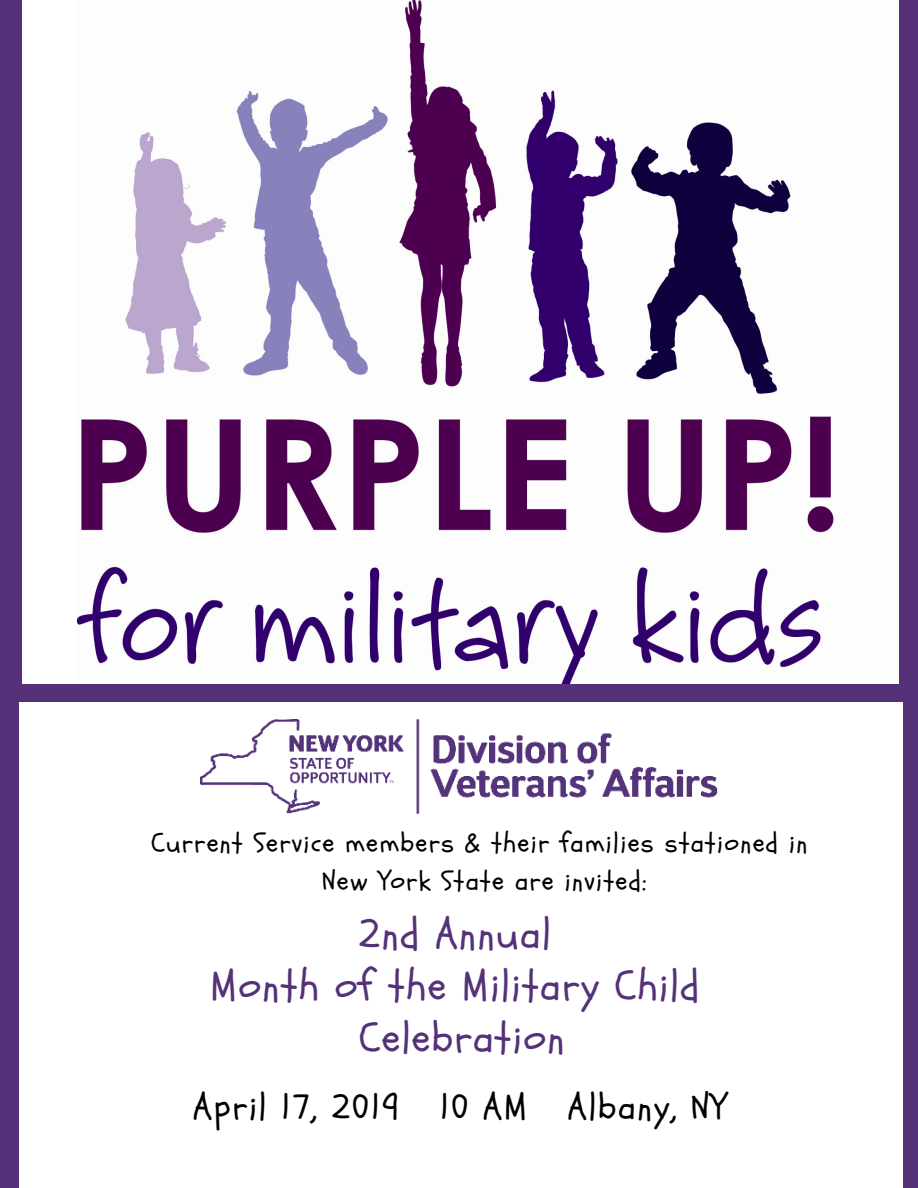
<style>
.page{position:relative;width:918px;height:1188px;background:#543178}
.page>*{position:absolute;margin:0;border:0;box-sizing:border-box;transform-origin:0 0}
.t1{font:42px/51.8px "Schoolbell";letter-spacing:.035em;color:#543178;text-align:center}
.t2{font:36px "Schoolbell";letter-spacing:.05em;color:#000}
.t3{font:27px/38.2px "Schoolbell";letter-spacing:.05em;color:#000;text-align:center}
</style>
<div class="page">
<img style="left:23px;top:0;width:876px;height:684px">
<div style="left:19px;top:684px;width:883px;height:504px;background:#fff"></div>
<div style="left:0;top:684px;width:907px;height:17px;background:#543178"></div>
<img style="left:201px;top:720px;width:516px;height:93px">
<p class="t3" style="left:151px;top:824px;width:657px">Current Service members &amp; their families stationed in<br>New York State are invited:</p>
<h1 class="t1" style="left:210px;top:909px;width:490px">2nd Annual<br>Month of the Military Child<br>Celebration</h1>
<h2 class="t2" style="left:193px;top:1083px;width:534px">April 17, 2019 10 AM Albany, NY</h2>
</div>
